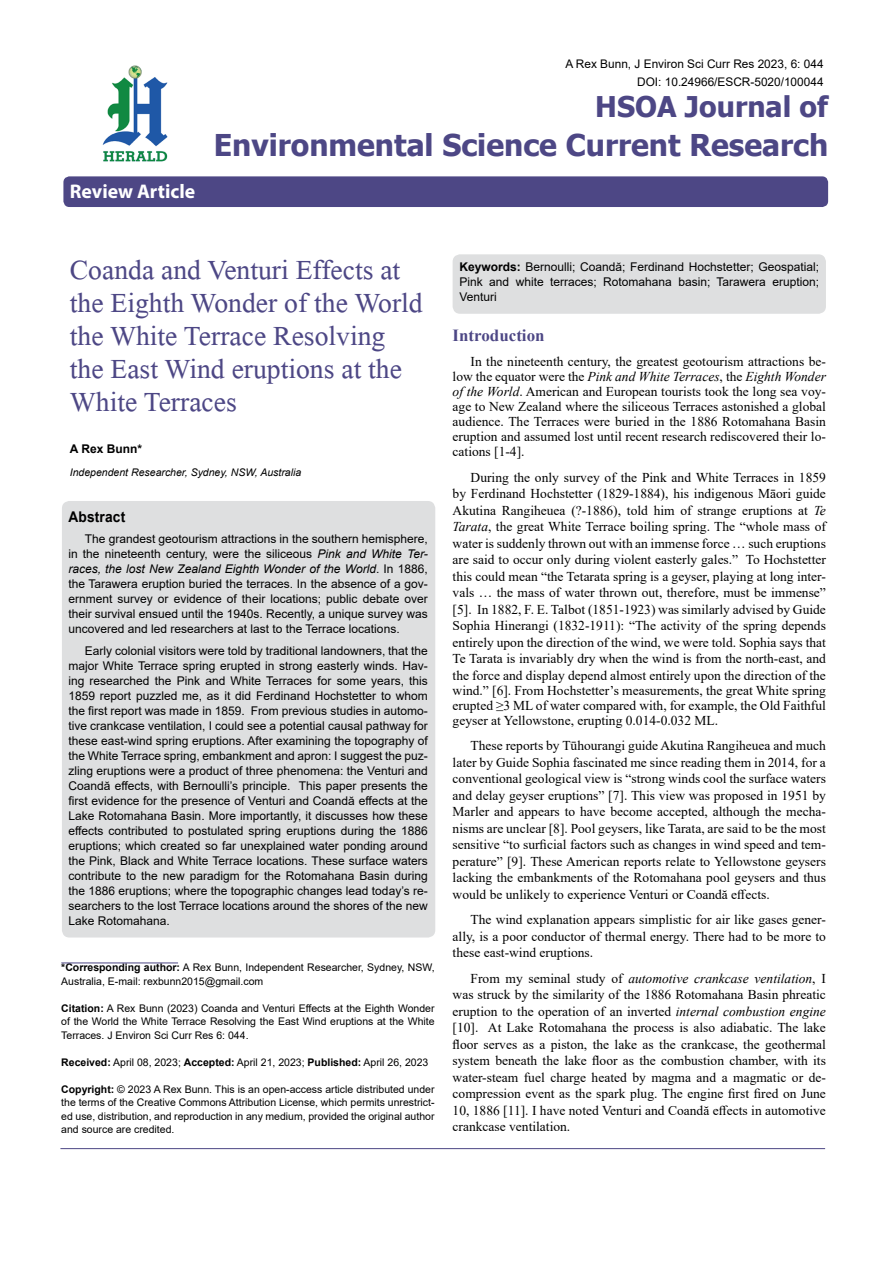
<style>
.page{position:relative;width:893px;height:1263px;background:#fff}
.page>*{position:absolute;margin:0;border:0;box-sizing:border-box;transform-origin:0 0}
.t1{font:41.25px/33px "Microsoft Himalaya";color:#4d4785}
.t2{font:700 30px "Tahoma";color:#4d4785}
.t3{font:700 28.5px "Tahoma";color:#4d4785}
.t4{font:700 19.8px "Myriad Hebrew";color:#fff}
.t5{font:700 16.95px "Times New Roman";color:#4d4785}
.t6{font:700 14.85px "Arial";letter-spacing:.015em;color:#000;scale:.93 1}
.t7{font:13.5px/16.5px "Times New Roman";color:#000;text-align:justify}
.t8{font:12px/15px "Arial";color:#000;text-align:justify}
.t9{font:700 12px "Arial";color:#000}
.t10{font:11.85px/18px "Arial";color:#000;text-align:right}
.t11{font:10.5px/13.5px "Arial";color:#000;text-align:justify}
.t12{font:italic 10.5px "Arial";color:#000}
.s1{font-style:italic}
.s2{font-weight:700}
</style>
<div class="page">
<div style="left:63px;top:176px;width:765px;height:31px;background:#4d4785;border-radius:6px"></div>
<hr style="left:61px;top:962px;width:117px;height:1px;background:#4d4785">
<img style="left:102px;top:65px;width:66px;height:97px">
<hr style="left:60px;top:1148px;width:765px;height:1px;background:#4d4785">
<div style="left:62px;top:501px;width:373px;height:436px;background:#dedfe0;border-radius:8px"></div>
<div style="left:453px;top:254px;width:373px;height:60px;background:#dedfe0;border-radius:8px"></div>
<h3 class="t4" style="left:70px;top:180px;width:127px">Review Article</h3>
<p class="t10" style="left:565px;top:55px;width:260px">A Rex Bunn, J Environ Sci Curr Res 2023, 6: 044<br>DOI: 10.24966/ESCR-5020/100044</p>
<h3 class="t3" style="left:595px;top:87px;width:234px">HSOA Journal of</h3>
<h2 class="t2" style="left:214px;top:124px;width:616px">Environmental Science Current Research</h2>
<h1 class="t1" style="left:70px;top:248px;width:354px">Coanda and Venturi Effects at the Eighth Wonder of the World the White Terrace Resolving the East Wind eruptions at the<br>White Terraces</h1>
<p class="t9" style="left:70px;top:440px;width:74px">A Rex Bunn*</p>
<p class="t12" style="left:70px;top:465px;width:233px">Independent Researcher, Sydney, NSW, Australia</p>
<p class="t6" style="left:68px;top:506px;width:63px">Abstract</p>
<p class="t8" style="left:68px;top:531px;width:361px;text-indent:16px">The grandest geotourism attractions in the southern hemisphere, in the nineteenth century, were the siliceous <span class="s1">Pink and White Ter&shy;races, the lost New Zealand Eighth Wonder of the World</span>. In 1886, the Tarawera eruption buried the terraces. In the absence of a gov&shy;ernment survey or evidence of their locations; public debate over their survival ensued until the 1940s. Recently, a unique survey was uncovered and led researchers at last to the Terrace locations.</p>
<p class="t8" style="left:68px;top:643px;width:361px;text-indent:16px">Early colonial visitors were told by traditional landowners, that the major White Terrace spring erupted in strong easterly winds. Hav&shy;ing researched the Pink and White Terraces for some years, this 1859 report puzzled me, as it did Ferdinand Hochstetter to whom the first report was made in 1859. From previous studies in automo&shy;tive crankcase ventilation, I could see a potential causal pathway for these east-wind spring eruptions. After examining the topography of the White Terrace spring, embankment and apron: I suggest the puz&shy;zling eruptions were a product of three phenomena: the Venturi and Coandă effects, with Bernoulli’s principle. This paper presents the first evidence for the presence of Venturi and Coandă effects at the Lake Rotomahana Basin. More importantly, it discusses how these effects contributed to postulated spring eruptions during the 1886 eruptions; which created so far unexplained water ponding around the Pink, Black and White Terrace locations. These surface waters contribute to the new paradigm for the Rotomahana Basin during the 1886 eruptions; where the topographic changes lead today’s re&shy;searchers to the lost Terrace locations around the shores of the new Lake Rotomahana.</p>
<p class="t11" style="left:61px;top:960px;width:375px"><span class="s2">*Corresponding author:</span> A Rex Bunn, Independent Researcher, Sydney, NSW,<br>Australia, E-mail: rexbunn2015@gmail.com</p>
<p class="t11" style="left:61px;top:1001px;width:375px"><span class="s2">Citation:</span> A Rex Bunn (2023) Coanda and Venturi Effects at the Eighth Wonder of the World the White Terrace Resolving the East Wind eruptions at the White Terraces. J Environ Sci Curr Res 6: 044.</p>
<p class="t11" style="left:61px;top:1055px;width:369px"><span class="s2">Received:</span> April 08, 2023; <span class="s2">Accepted:</span> April 21, 2023; <span class="s2">Published:</span> April 26, 2023</p>
<p class="t11" style="left:61px;top:1082px;width:375px"><span class="s2">Copyright:</span> © 2023 A Rex Bunn. This is an open-access article distributed under the terms of the Creative Commons Attribution License, which permits unrestrict&shy;ed use, distribution, and reproduction in any medium, provided the original author and source are credited.</p>
<p class="t8" style="left:459px;top:259px;width:361px"><span class="s2">Keywords:</span> Bernoulli; Coandă; Ferdinand Hochstetter; Geospatial; Pink and white terraces; Rotomahana basin; Tarawera eruption; Venturi</p>
<p class="t5" style="left:453px;top:323px;width:93px">Introduction</p>
<p class="t7" style="left:453px;top:354px;width:375px;line-height:15px;text-indent:18px">In the nineteenth century, the greatest geotourism attractions be&shy;low the equator were the <span class="s1">Pink and White Terraces</span>, the <span class="s1">Eighth Wonder of the World</span>. American and European tourists took the long sea voy&shy;age to New Zealand where the siliceous Terraces astonished a global audience. The Terraces were buried in the 1886 Rotomahana Basin eruption and assumed lost until recent research rediscovered their lo&shy;cations [1-4].</p>
<p class="t7" style="left:453px;top:469px;width:375px;text-indent:18px">During the only survey of the Pink and White Terraces in 1859 by Ferdinand Hochstetter (1829-1884), his indigenous Māori guide Akutina Rangiheuea (?-1886), told him of strange eruptions at <span class="s1">Te Tarata</span>, the great White Terrace boiling spring. The “whole mass of water is suddenly thrown out with an immense force … such eruptions are said to occur only during violent easterly gales.” To Hochstetter this could mean “the Tetarata spring is a geyser, playing at long inter&shy;vals … the mass of water thrown out, therefore, must be immense” [5]. In 1882, F. E. Talbot (1851-1923) was similarly advised by Guide Sophia Hinerangi (1832-1911): “The activity of the spring depends entirely upon the direction of the wind, we were told. Sophia says that Te Tarata is invariably dry when the wind is from the north-east, and the force and display depend almost entirely upon the direction of the</p>
<p class="t7" style="left:453px;top:682px;width:375px;line-height:15px">wind.” [6]. From Hochstetter’s measurements, the great White spring erupted ≥3 ML of water compared with, for example, the Old Faithful geyser at Yellowstone, erupting 0.014-0.032 ML.</p>
<p class="t7" style="left:453px;top:737px;width:375px;text-indent:18px">These reports by Tūhourangi guide Akutina Rangiheuea and much later by Guide Sophia fascinated me since reading them in 2014, for a conventional geological view is “strong winds cool the surface waters and delay geyser eruptions” [7]. This view was proposed in 1951 by Marler and appears to have become accepted, although the mecha&shy;nisms are unclear [8]. Pool geysers, like Tarata, are said to be the most sensitive “to surficial factors such as changes in wind speed and tem&shy;perature” [9]. These American reports relate to Yellowstone geysers lacking the embankments of the Rotomahana pool geysers and thus would be unlikely to experience Venturi or Coandă effects.</p>
<p class="t7" style="left:453px;top:911px;width:375px;text-indent:18px">The wind explanation appears simplistic for air like gases gener&shy;ally, is a poor conductor of thermal energy. There had to be more to these east-wind eruptions.</p>
<p class="t7" style="left:453px;top:970px;width:375px;text-indent:18px">From my seminal study of <span class="s1">automotive crankcase ventilation</span>, I was struck by the similarity of the 1886 Rotomahana Basin phreatic eruption to the operation of an inverted <span class="s1">internal combustion engine </span>[10]. At Lake Rotomahana the process is also adiabatic. The lake floor serves as a piston, the lake as the crankcase, the geothermal system beneath the lake floor as the combustion chamber, with its water-steam fuel charge heated by magma and a magmatic or de&shy;compression event as the spark plug. The engine first fired on June 10, 1886 [11]. I have noted Venturi and Coandă effects in automotive crankcase ventilation.</p>
</div>
